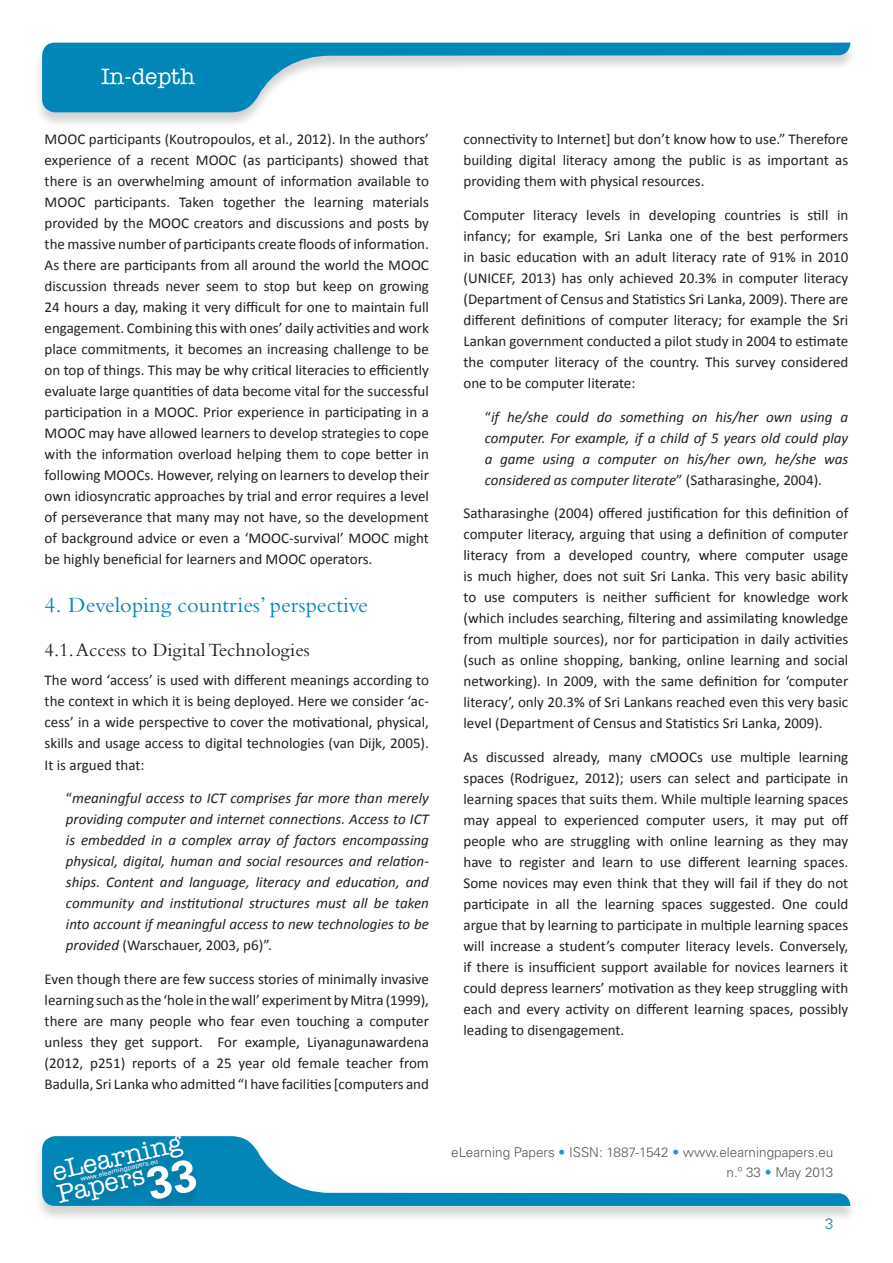
<style>
.page{position:relative;width:893px;height:1263px;background:#fff}
.page>*{position:absolute;margin:0;border:0;box-sizing:border-box;transform-origin:0 0}
.t1{font:500 26.25px/23.1px "American Typewriter Std";color:#fff}
.t2{font:22.5px "Bembo Std";color:#0087b8}
.t3{font:500 22.5px "American Typewriter Std";color:#fff}
.t4{font:19.5px "Bembo Std";color:#231f20}
.t5{font:15px/21px "Calibri";color:#231f20;text-align:justify}
.t6{font:italic 15px/21px "Calibri";color:#231f20;text-align:justify}
.t7{font:300 15px "Univers LT Std";color:#0087b8}
.t8{font:300 13.5px/20.4px "Univers LT Std";color:#57585a;text-align:right}
.t9{font:6.75px "Univers LT Std";color:#fff}
.s1{font-style:normal}
.s2{font-family:"Univers LT Std";font-weight:700;font-size:45px}
.s3{color:#1898c3}
</style>
<div class="page">
<div style="left:34px;top:43px;width:824px;height:86px;background:#231f20;opacity:.2"></div>
<svg style="left:42px;top:43px;width:808px;height:69px"></svg>
<div style="left:34px;top:1136px;width:824px;height:87px;background:#231f20;opacity:.2"></div>
<svg style="left:42px;top:1136px;width:808px;height:70px"></svg>
<div style="left:46px;top:1136px;width:157px;height:70px;background:#0182b1"></div>
<h2 class="t3" style="left:101px;top:64px;width:96px">In-depth</h2>
<p class="t5" style="left:45px;top:128px;width:386px">MOOC participants (Koutropoulos, et al., 2012). In the authors’ experience of a recent MOOC (as participants) showed that there is an overwhelming amount of information available to MOOC participants. Taken together the learning materials provided by the MOOC creators and discussions and posts by the massive number of participants create floods of information.<br>As there are participants from all around the world the MOOC discussion threads never seem to stop but keep on growing 24 hours a day, making it very difficult for one to maintain full engagement. Combining this with ones’ daily activities and work place commitments, it becomes an increasing challenge to be on top of things. This may be why critical literacies to efficiently evaluate large quantities of data become vital for the successful participation in a MOOC. Prior experience in participating in a MOOC may have allowed learners to develop strategies to cope with the information overload helping them to cope better in following MOOCs. However, relying on learners to develop their own idiosyncratic approaches by trial and error requires a level of perseverance that many may not have, so the development of background advice or even a ‘MOOC-survival’ MOOC might be highly beneficial for learners and MOOC operators.</p>
<h2 class="t2" style="left:45px;top:592px;width:325px">4. Developing countries’ perspective</h2>
<h3 class="t4" style="left:45px;top:638px;width:267px">4.1. Access to Digital Technologies</h3>
<p class="t5" style="left:45px;top:669px;width:386px">The word ‘access’ is used with different meanings according to the context in which it is being deployed. Here we consider ‘ac&shy;cess’ in a wide perspective to cover the motivational, physical, skills and usage access to digital technologies (van Dijk, 2005).<br>It is argued that:</p>
<p class="t6" style="left:66px;top:787px;width:365px"><span class="s1">“</span>meaningful access to ICT comprises far more than merely providing computer and internet connections. Access to ICT is embedded in a complex array of factors encompassing physical, digital, human and social resources and relation&shy;ships. Content and language, literacy and education, and community and institutional structures must all be taken into account if meaningful access to new technologies to be provided <span class="s1">(Warschauer, 2003, p6)”.</span></p>
<p class="t5" style="left:45px;top:968px;width:386px">Even though there are few success stories of minimally invasive learning such as the ‘hole in the wall’ experiment by Mitra (1999), there are many people who fear even touching a computer unless they get support. For example, Liyanagunawardena (2012, p251) reports of a 25 year old female teacher from Badulla, Sri Lanka who admitted “I have facilities [computers and</p>
<h1 class="t1" style="left:50px;top:1161px;width:141px;rotate:-13deg">eLearning<br>Papers<span class="s2">33</span></h1>
<p class="t9" style="left:80px;top:1175px;width:81px;rotate:-13deg">www.elearningpapers.eu</p>
<p class="t5" style="left:463px;top:128px;width:386px">connectivity to Internet] but don’t know how to use.” Therefore building digital literacy among the public is as important as providing them with physical resources.</p>
<p class="t5" style="left:463px;top:204px;width:386px">Computer literacy levels in developing countries is still in infancy; for example, Sri Lanka one of the best performers in basic education with an adult literacy rate of 91% in 2010 (UNICEF, 2013) has only achieved 20.3% in computer literacy (Department of Census and Statistics Sri Lanka, 2009). There are different definitions of computer literacy; for example the Sri Lankan government conducted a pilot study in 2004 to estimate the computer literacy of the country. This survey considered one to be computer literate:</p>
<p class="t6" style="left:485px;top:405px;width:365px"><span class="s1">“</span>if he/she could do something on his/her own using a computer. For example, if a child of 5 years old could play a game using a computer on his/her own, he/she was considered as computer literate<span class="s1">” (Satharasinghe, 2004).</span></p>
<p class="t5" style="left:463px;top:502px;width:386px">Satharasinghe (2004) offered justification for this definition of computer literacy, arguing that using a definition of computer literacy from a developed country, where computer usage is much higher, does not suit Sri Lanka. This very basic ability to use computers is neither sufficient for knowledge work (which includes searching, filtering and assimilating knowledge from multiple sources), nor for participation in daily activities (such as online shopping, banking, online learning and social networking). In 2009, with the same definition for ‘computer literacy’, only 20.3% of Sri Lankans reached even this very basic level (Department of Census and Statistics Sri Lanka, 2009).</p>
<p class="t5" style="left:463px;top:746px;width:386px">As discussed already, many cMOOCs use multiple learning spaces (Rodriguez, 2012); users can select and participate in learning spaces that suits them. While multiple learning spaces may appeal to experienced computer users, it may put off people who are struggling with online learning as they may have to register and learn to use different learning spaces.<br>Some novices may even think that they will fail if they do not participate in all the learning spaces suggested. One could argue that by learning to participate in multiple learning spaces will increase a student’s computer literacy levels. Conversely, if there is insufficient support available for novices learners it could depress learners’ motivation as they keep struggling with each and every activity on different learning spaces, possibly leading to disengagement.</p>
<p class="t8" style="left:451px;top:1142px;width:384px">eLearning Papers <span class="s3">•</span> ISSN: 1887-1542 <span class="s3">•</span> www.elearningpapers.eu n.º 33 <span class="s3">•</span> May 2013</p>
<p class="t7" style="left:825px;top:1215px;width:10px">3</p>
</div>
